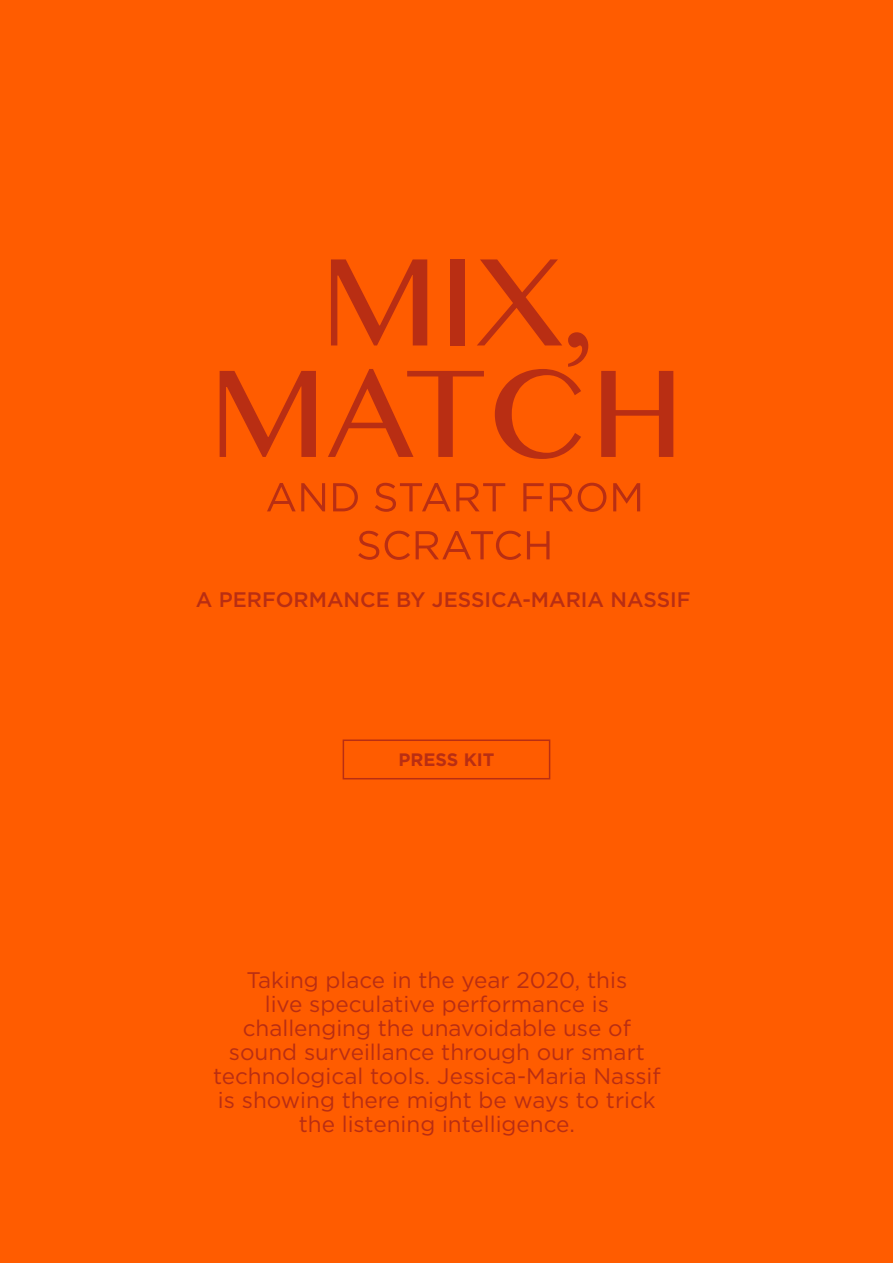
<style>
.page{position:relative;width:893px;height:1263px;background:#ff5c00}
.page>*{position:absolute;margin:0;border:0;box-sizing:border-box;transform-origin:0 0}
.t1{font:22.5px/24px "Gotham";color:#b92e13;text-align:center}
.t2{font:500 21px "Gotham";color:#b92e13}
.t3{font:700 18px "Gotham";color:#b92e13}
</style>
<div class="page">
<svg style="left:220px;top:371px;width:96px;height:86px"></svg>
<svg style="left:328px;top:259px;width:260px;height:200px"></svg>
<svg style="left:601px;top:371px;width:72px;height:86px"></svg>
<svg style="left:267px;top:483px;width:58px;height:28px"></svg>
<svg style="left:333px;top:483px;width:25px;height:28px"></svg>
<svg style="left:375px;top:483px;width:130px;height:29px"></svg>
<svg style="left:523px;top:483px;width:21px;height:28px"></svg>
<svg style="left:550px;top:483px;width:56px;height:29px"></svg>
<svg style="left:613px;top:483px;width:27px;height:28px"></svg>
<svg style="left:358px;top:531px;width:21px;height:29px"></svg>
<svg style="left:385px;top:531px;width:25px;height:29px"></svg>
<svg style="left:416px;top:531px;width:105px;height:29px"></svg>
<svg style="left:527px;top:531px;width:23px;height:28px"></svg>
<div style="left:343px;top:739px;width:207px;height:40px;border:2px solid #b92e13"></div>
<p class="t2" style="left:196px;top:588px;width:496px">A PERFORMANCE BY JESSICA-MARIA NASSIF</p>
<p class="t3" style="left:398px;top:749px;width:98px">PRESS KIT</p>
<p class="t1" style="left:213px;top:967px;width:449px">Taking place in the year 2020, this<br>live speculative performance is challenging the unavoidable use of sound surveillance through our smart technological tools. Jessica-Maria Nassif is showing there might be ways to trick the listening intelligence.</p>
</div>
